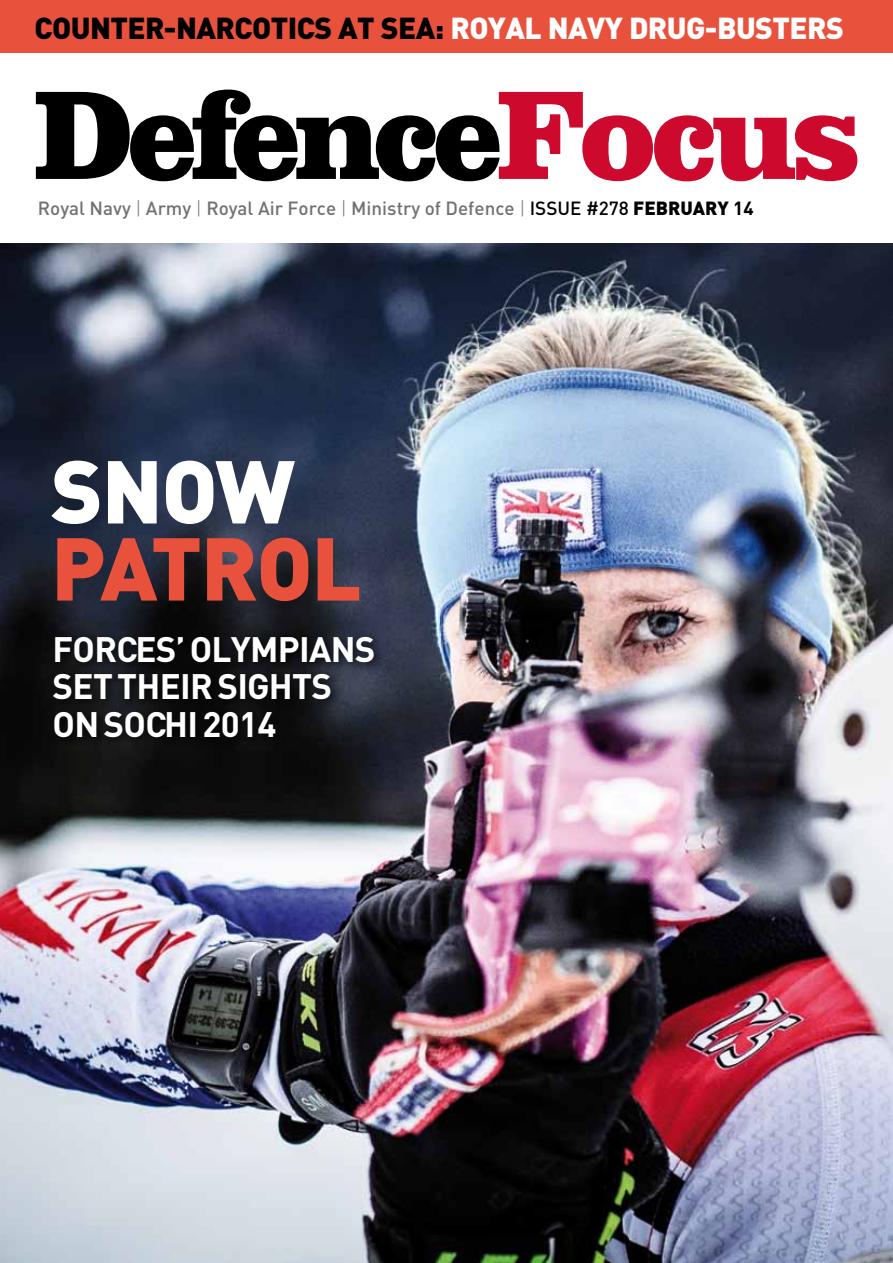
<style>
.page{position:relative;width:893px;height:1263px;background:#fff}
.page>*{position:absolute;margin:0;border:0;box-sizing:border-box;transform-origin:0 0}
.t1{font:900 129.75px "Clarendon BT";letter-spacing:-.05em;color:#000;scale:.95 1}
.t2{font:900 87.6px "DIN";color:#e8523d}
.t3{font:900 87.6px "DIN";color:#fff}
.t4{font:700 34.95px/37.5px "DIN";letter-spacing:-.02em;color:#fff}
.t5{font:900 30px "DIN";letter-spacing:-.02em;color:#000}
.t6{font:500 18.9px "DIN";color:#707172}
.s1{color:#fff}
.s2{color:#cd0a2e}
.s3{font-weight:300}
.s4{color:#000}
.s5{font-weight:900;color:#000}
.s6{font-weight:700;color:#000}
</style>
<div class="page">
<img style="left:0;top:243px;width:893px;height:1020px">
<div style="left:0;top:0;width:893px;height:52px;background:#e8523d"></div>
<div style="left:49px;top:632px;width:336px;height:116px;background:#000;opacity:.75"></div>
<h3 class="t5" style="left:35px;top:9px;width:811px">COUNTER-NARCOTICS AT SEA: <span class="s1">ROYAL NAVY DRUG-BUSTERS</span></h3>
<h1 class="t1" style="left:34px;top:54px;width:874px">Defence<span class="s2">Focus</span></h1>
<p class="t6" style="left:38px;top:196px;width:717px">Royal Navy <span class="s3">|</span> Army <span class="s3">|</span> Royal Air Force <span class="s3">|</span> Ministry of Defence <span class="s3">|</span> <span class="s4">issue #278</span> <span class="s5">FEBRUARY</span> <span class="s6">14</span></p>
<h2 class="t3" style="left:51px;top:433px;width:56px">SNO</h2>
<h2 class="t3" style="left:215px;top:433px;width:81px">W</h2>
<h2 class="t2" style="left:51px;top:510px;width:102px">PATROL</h2>
<h3 class="t4" style="left:53px;top:629px;width:324px">FORCES’ OLYMPIANS<br>SET THEIR SIGHTS<br>ON SOCHI 2014</h3>
</div>
